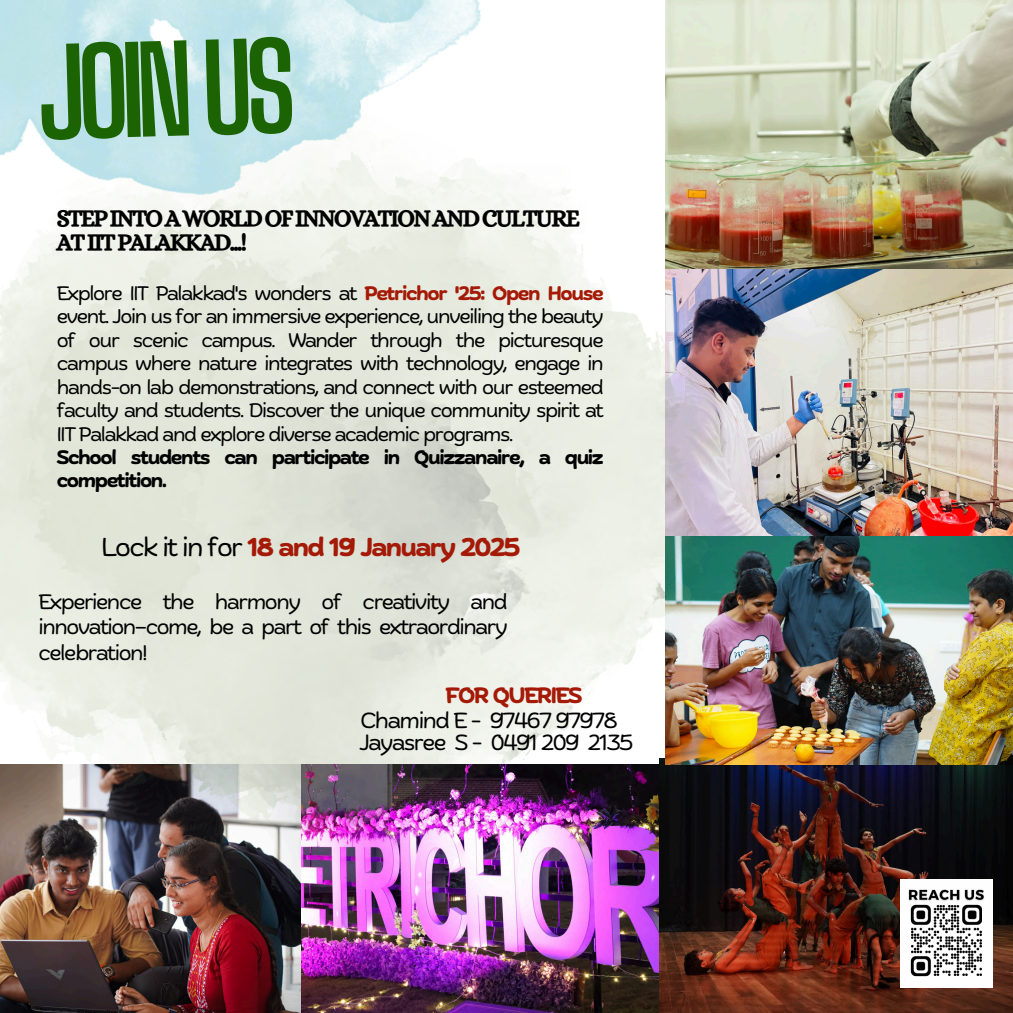
<style>
.page{position:relative;width:1013px;height:1013px;background:#fff}
.page>*{position:absolute;margin:0;border:0;box-sizing:border-box;transform-origin:0 0}
.t1{font:700 118.88px "Big Shoulders Display";color:#1c6403}
.t2{font:700 25.62px "Biski";letter-spacing:-.07em;color:#a41a07}
.t3{font:23.75px/24.4px "CA Generated";letter-spacing:-.07em;color:#000}
.t4{font:700 22.12px "Biski";letter-spacing:-.07em;color:#a41a07}
.t5{font:21.88px "Biski";letter-spacing:-.07em;color:#000}
.t6{font:20.88px/25.4px "Biski";letter-spacing:-.07em;color:#000;text-align:justify}
.t7{font:19.5px/23.5px "Biski";letter-spacing:-.07em;color:#000}
.s1{font-weight:700;color:#a41a07}
.s2{font-weight:700}
.s3{font-weight:400;color:#000}
</style>
<div class="page">
<img style="left:301px;top:832px;width:358px;height:180px">
<img style="left:659px;top:765px;width:353px;height:247px">
<img style="left:0;top:832px;width:301px;height:180px">
<img style="left:665px;top:0;width:347px;height:765px">
<img style="left:0;top:101px;width:725px;height:731px">
<img style="left:0;top:0;width:543px;height:203px">
<div style="left:899px;top:878px;width:93px;height:109px;background:#fefefe"></div>
<img style="left:910px;top:904px;width:71px;height:73px">
<img style="left:908px;top:889px;width:76px;height:12px">
<p class="t1" style="left:35px;top:23px;width:261px;rotate:-2deg">JOINUS</p>
<h1 class="t3" style="left:57px;top:205px;width:524px">STEPINTOAWORLDOFINNOVATIONANDCULTURE<br>ATIITPALAKKAD...!</h1>
<p class="t7" style="left:57px;top:283px;width:548px">Explore IIT Palakkad's wonders at <span class="s1">Petrichor '25: Open House </span>event. Join us for an immersive experience, unveiling the beauty of our scenic campus. Wander through the picturesque campus where nature integrates with technology, engage in hands-on lab demonstrations, and connect with our esteemed faculty and students. Discover the unique community spirit at IIT Palakkad and explore diverse academic programs.<br><span class="s2">School students can participate in Quizzanaire, a quiz competition.</span></p>
<h6 class="t2" style="left:101px;top:536px;width:421px"><span class="s3">Lock it in for</span> 18 and 19 January 2025</h6>
<h2 class="t6" style="left:38px;top:591px;width:471px">Experience the harmony of creativity and innovation—come, be a part of this extraordinary celebration!</h2>
<p class="t4" style="left:445px;top:686px;width:138px">FOR QUERIES</p>
<h3 class="t5" style="left:360px;top:711px;width:259px">Chamind E - 97467 97978</h3>
<h5 class="t5" style="left:359px;top:733px;width:276px">Jayasree S - 0491 209 2135</h5>
</div>
